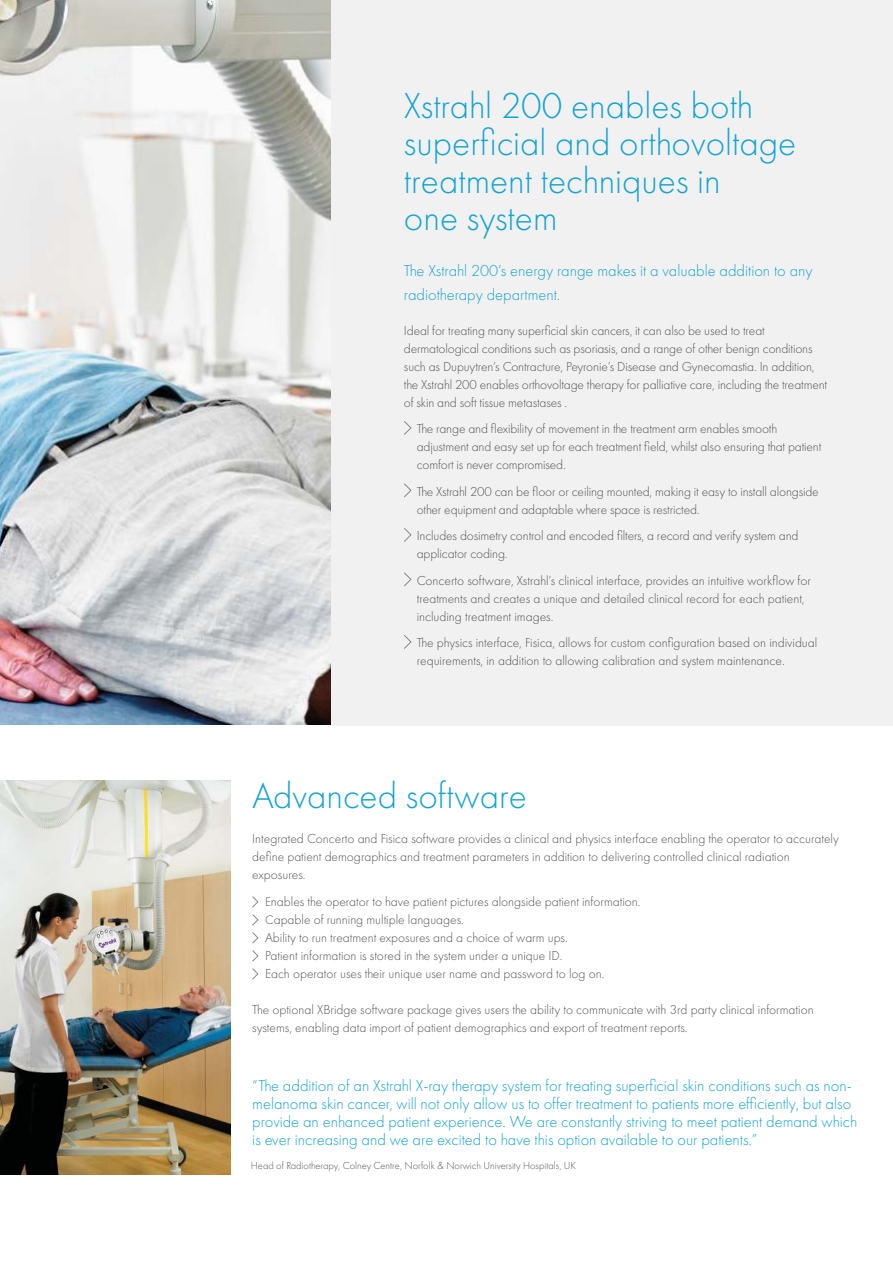
<style>
.page{position:relative;width:893px;height:1263px;background:#fff}
.page>*{position:absolute;margin:0;border:0;box-sizing:border-box;transform-origin:0 0}
.t1{font:300 37.5px/37.5px "Futura PT";color:#14a4d0}
.t2{font:300 16.5px/18px "Futura PT";color:#14a4d0}
.t3{font:300 13.5px/18px "Futura PT";color:#575656}
.t4{font:300 10.5px "Futura PT";color:#575656}
.s1{font-size:12.75px}
</style>
<div class="page">
<img style="left:0;top:0;width:332px;height:725px">
<div style="left:332px;top:0;width:561px;height:725px;background:#f1f1f1"></div>
<svg style="left:404px;top:421px;width:8px;height:14px"></svg>
<svg style="left:404px;top:483px;width:8px;height:15px"></svg>
<svg style="left:404px;top:528px;width:8px;height:14px"></svg>
<svg style="left:404px;top:572px;width:8px;height:15px"></svg>
<svg style="left:404px;top:635px;width:8px;height:14px"></svg>
<img style="left:0;top:781px;width:231px;height:393px">
<svg style="left:252px;top:896px;width:7px;height:84px"></svg>
<h1 class="t1" style="left:404px;top:90px;width:394px">Xstrahl 200 enables both superficial and orthovoltage treatment techniques in<br>one system</h1>
<p class="t2" style="left:404px;top:259px;width:410px;line-height:24px">The Xstrahl 200’s energy range makes it a valuable addition to any radiotherapy department.</p>
<p class="t3" style="left:404px;top:322px;width:425px">Ideal for treating many superficial skin cancers, it can also be used to treat dermatological conditions such as psoriasis, and a range of other benign conditions such as Dupuytren’s Contracture, Peyronie’s Disease and Gynecomastia. In addition, the Xstrahl 200 enables orthovoltage therapy for palliative care, including the treatment of skin and soft tissue metastases .</p>
<p class="t3" style="left:417px;top:421px;width:406px">The range and flexibility of movement in the treatment arm enables smooth adjustment and easy set up for each treatment field, whilst also ensuring that patient comfort is never compromised.</p>
<p class="t3" style="left:417px;top:483px;width:404px">The Xstrahl 200 can be floor or ceiling mounted, making it easy to install alongside other equipment and adaptable where space is restricted.</p>
<p class="t3" style="left:417px;top:528px;width:383px">Includes dosimetry control and encoded filters, a record and verify system and applicator coding.</p>
<p class="t3" style="left:417px;top:572px;width:396px">Concerto software, Xstrahl’s clinical interface, provides an intuitive workflow for treatments and creates a unique and detailed clinical record for each patient, including treatment images.</p>
<p class="t3" style="left:417px;top:635px;width:402px">The physics interface, Fisica, allows for custom configuration based on individual requirements, in addition to allowing calibration and system maintenance.</p>
<h1 class="t1" style="left:252px;top:780px;width:276px">Advanced software</h1>
<p class="t3" style="left:252px;top:831px;width:588px">Integrated Concerto and Fisica software provides a clinical and physics interface enabling the operator to accurately define patient demographics and treatment parameters in addition to delivering controlled clinical radiation exposures.</p>
<p class="t3" style="left:265px;top:893px;width:377px"><span class="s1">E</span>nables the operator to have patient pictures alongside patient information.<br><span class="s1">C</span>apable of running multiple languages.<br>Ability to run treatment exposures and a choice of warm ups.<br>Patient information is stored in the system under a unique ID.<br>Each operator uses their unique user name and password to log on.</p>
<p class="t3" style="left:252px;top:1001px;width:563px">The optional XBridge software package gives users the ability to communicate with 3rd party clinical information systems, enabling data import of patient demographics and export of treatment reports.</p>
<p class="t2" style="left:252px;top:1077px;width:607px">“The addition of an Xstrahl X-ray therapy system for treating superficial skin conditions such as non&shy;melanoma skin cancer, will not only allow us to offer treatment to patients more efficiently, but also provide an enhanced patient experience. We are constantly striving to meet patient demand which is ever increasing and we are excited to have this option available to our patients.”</p>
<p class="t4" style="left:251px;top:1161px;width:327px">Head of Radiotherapy, Colney Centre, Norfolk &amp; Norwich University Hospitals, UK</p>
</div>
